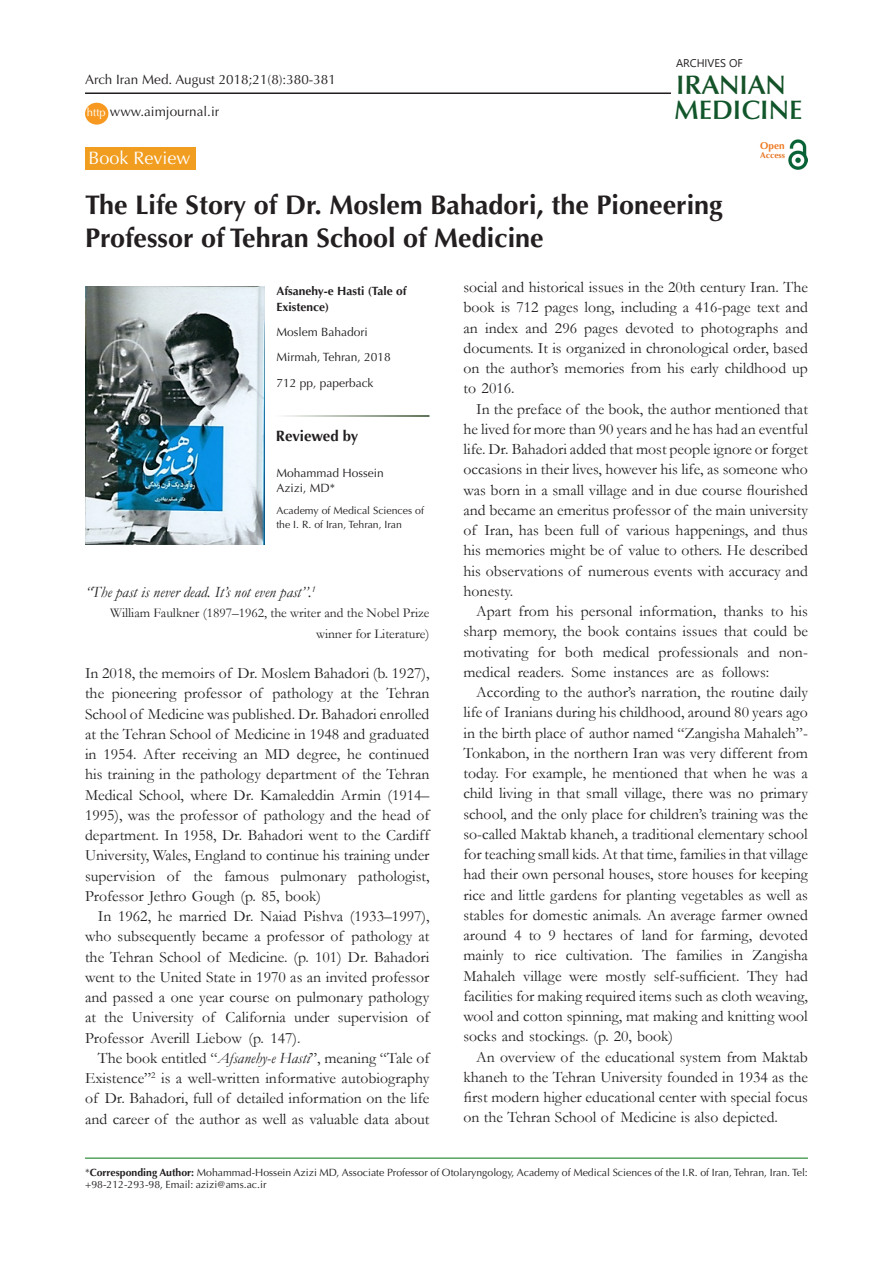
<style>
.page{position:relative;width:893px;height:1263px;background:#fff}
.page>*{position:absolute;margin:0;border:0;box-sizing:border-box;transform-origin:0 0}
.t1{font:700 27px/33px "Optima LT Std";color:#231f20}
.t2{font:600 26.85px "Optima LT Std";color:#11552a}
.t3{font:600 26.85px "Optima LT Std";color:#145228}
.t4{font:18px "Optima LT Std";color:#fff}
.t5{font:15.75px/20.2px "Garamond";color:#231f20;text-align:justify}
.t6{font:italic 15.75px "Garamond";color:#231f20}
.t7{font:700 15px "Optima LT Std";letter-spacing:-.005em;color:#231f20}
.t8{font:13.5px/20.2px "Garamond";color:#231f20;text-align:right}
.t9{font:13.5px "Optima LT Std";color:#231f20}
.t10{font:12px "Optima LT Std";color:#231f20}
.t11{font:700 12px/16.5px "Optima LT Std";color:#231f20}
.t12{font:11.25px "Optima LT Std";color:#fff}
.t13{font:11.1px "Segoe UI";color:#231f20}
.t14{font:10.5px/12px "Optima LT Std";color:#231f20}
.t15{font:700 9.9px "Optima LT Std";color:#ee7a23}
.t16{font:700 8.4px "Optima LT Std";color:#e67625}
.s1{font-style:italic}
.s2{font-weight:700}
</style>
<div class="page">
<hr style="left:85px;top:1158px;width:723px;height:1px;background:#007513">
<div style="left:85px;top:147px;width:111px;height:23px;background:#f19d20"></div>
<div style="left:85px;top:103px;width:23px;height:22px;background:#f79920;border-radius:50%"></div>
<hr style="left:85px;top:92px;width:586px;height:2px;background:#231f20">
<img style="left:788px;top:139px;width:20px;height:31px">
<hr style="left:276px;top:415px;width:153px;height:2px;background:#27431c">
<img style="left:85px;top:286px;width:180px;height:258px">
<p class="t9" style="left:85px;top:72px;width:252px">Arch Iran Med. August 2018;21(8):380-381</p>
<p class="t12" style="left:87px;top:106px;width:20px">http</p>
<p class="t9" style="left:110px;top:104px;width:111px">www.aimjournal.ir</p>
<p class="t13" style="left:676px;top:52px;width:68px">ARCHIVES OF</p>
<p class="t3" style="left:676px;top:69px;width:111px">IRANIAN</p>
<p class="t2" style="left:674px;top:94px;width:130px">MEDICINE</p>
<p class="t4" style="left:88px;top:147px;width:104px">Book Review</p>
<p class="t1" style="left:85px;top:189px;width:639px">The Life Story of Dr. Moslem Bahadori, the Pioneering<br>Professor of Tehran School of Medicine</p>
<p class="t15" style="left:760px;top:140px;width:26px">Open</p>
<p class="t16" style="left:760px;top:150px;width:26px">Access</p>
<p class="t11" style="left:276px;top:283px;width:132px">Afsanehy-e Hasti (Tale of<br>Existence)</p>
<p class="t10" style="left:276px;top:325px;width:93px">Moslem Bahadori</p>
<p class="t10" style="left:276px;top:350px;width:116px">Mirmah, Tehran, 2018</p>
<p class="t10" style="left:276px;top:375px;width:99px">712 pp, paperback</p>
<p class="t7" style="left:276px;top:427px;width:84px">Reviewed by</p>
<p class="t10" style="left:276px;top:466px;width:109px">Mohammad Hossein</p>
<p class="t10" style="left:276px;top:481px;width:60px">Azizi, MD*</p>
<p class="t14" style="left:276px;top:504px;width:149px;line-height:13.5px">Academy of Medical Sciences of the I. R. of Iran, Tehran, Iran</p>
<p class="t6" style="left:85px;top:581px;width:232px">“The past is never dead. It’s not even past’’.<sup>1</sup></p>
<p class="t8" style="left:110px;top:603px;width:321px">William Faulkner (1897–1962, the writer and the Nobel Prize winner for Literature)</p>
<p class="t5" style="left:85px;top:663px;width:346px">In 2018, the memoirs of Dr. Moslem Bahadori (b. 1927), the pioneering professor of pathology at the Tehran School of Medicine was published. Dr. Bahadori enrolled at the Tehran School of Medicine in 1948 and graduated in 1954. After receiving an MD degree, he continued his training in the pathology department of the Tehran Medical School, where Dr. Kamaleddin Armin (1914– 1995), was the professor of pathology and the head of department. In 1958, Dr. Bahadori went to the Cardiff University, Wales, England to continue his training under supervision of the famous pulmonary pathologist, Professor Jethro Gough (p. 85, book)</p>
<p class="t5" style="left:85px;top:906px;width:346px;text-indent:13px">In 1962, he married Dr. Naiad Pishva (1933–1997), who subsequently became a professor of pathology at the Tehran School of Medicine. (p. 101) Dr. Bahadori went to the United State in 1970 as an invited professor and passed a one year course on pulmonary pathology at the University of California under supervision of Professor Averill Liebow (p. 147).</p>
<p class="t5" style="left:85px;top:1047px;width:346px;text-indent:13px">The book entitled “<span class="s1">Afsanehy-e Hasti</span>”, meaning “Tale of Existence”<sup>2</sup> is a well-written informative autobiography of Dr. Bahadori, full of detailed information on the life and career of the author as well as valuable data about</p>
<p class="t5" style="left:463px;top:277px;width:346px">social and historical issues in the 20th century Iran. The book is 712 pages long, including a 416-page text and an index and 296 pages devoted to photographs and documents. It is organized in chronological order, based on the author’s memories from his early childhood up to 2016.</p>
<p class="t5" style="left:463px;top:398px;width:346px;text-indent:13px">In the preface of the book, the author mentioned that he lived for more than 90 years and he has had an eventful life. Dr. Bahadori added that most people ignore or forget occasions in their lives, however his life, as someone who was born in a small village and in due course flourished and became an emeritus professor of the main university of Iran, has been full of various happenings, and thus his memories might be of value to others. He described his observations of numerous events with accuracy and honesty.</p>
<p class="t5" style="left:463px;top:601px;width:346px;text-indent:13px">Apart from his personal information, thanks to his sharp memory, the book contains issues that could be motivating for both medical professionals and non&shy;medical readers. Some instances are as follows:</p>
<p class="t5" style="left:463px;top:682px;width:346px;text-indent:13px">According to the author’s narration, the routine daily life of Iranians during his childhood, around 80 years ago in the birth place of author named “Zangisha Mahaleh”- Tonkabon, in the northern Iran was very different from today. For example, he mentioned that when he was a child living in that small village, there was no primary school, and the only place for children’s training was the so-called Maktab khaneh, a traditional elementary school for teaching small kids. At that time, families in that village had their own personal houses, store houses for keeping rice and little gardens for planting vegetables as well as stables for domestic animals. An average farmer owned around 4 to 9 hectares of land for farming, devoted mainly to rice cultivation. The families in Zangisha Mahaleh village were mostly self-sufficient. They had facilities for making required items such as cloth weaving, wool and cotton spinning, mat making and knitting wool socks and stockings. (p. 20, book)</p>
<p class="t5" style="left:463px;top:1046px;width:346px;text-indent:13px">An overview of the educational system from Maktab khaneh to the Tehran University founded in 1934 as the first modern higher educational center with special focus on the Tehran School of Medicine is also depicted.</p>
<p class="t14" style="left:85px;top:1166px;width:724px">*<span class="s2">Corresponding Author:</span> Mohammad-Hossein Azizi MD, Associate Professor of Otolaryngology, Academy of Medical Sciences of the I.R. of Iran, Tehran, Iran. Tel: +98-212-293-98, Email: azizi@ams.ac.ir</p>
</div>
